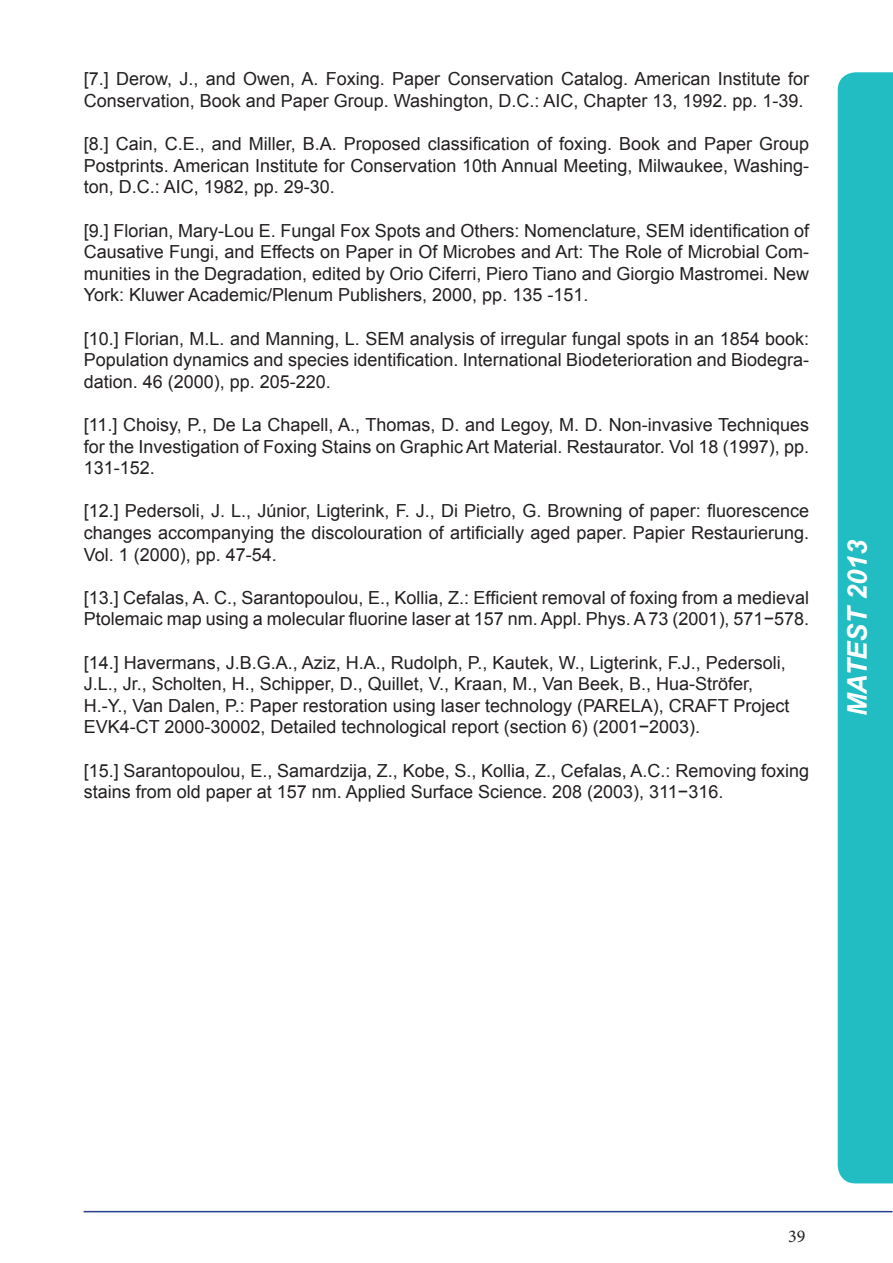
<style>
.page{position:relative;width:893px;height:1263px;background:#fff}
.page>*{position:absolute;margin:0;border:0;box-sizing:border-box;transform-origin:0 0}
.t1{font:italic 700 27px "Arial";color:#fff}
.t2{font:18px/21.6px "Arial";color:#231f20;text-align:justify}
.t3{font:18px "Minion Pro";color:#231f20}
</style>
<div class="page">
<hr style="left:84px;top:1211px;width:808px;height:1px;background:#253f8e">
<div style="left:838px;top:72px;width:55px;height:1111px;background:#21bdc2"></div>
<p class="t2" style="left:84px;top:68px;width:727px">[7.] Derow, J., and Owen, A. Foxing. Paper Conservation Catalog. American Institute for<br>Conservation, Book and Paper Group. Washington, D.C.: AIC, Chapter 13, 1992. pp. 1-39.</p>
<p class="t2" style="left:84px;top:133px;width:727px">[8.] Cain, C.E., and Miller, B.A. Proposed classification of foxing. Book and Paper Group Postprints. American Institute for Conservation 10th Annual Meeting, Milwaukee, Washing&shy;ton, D.C.: AIC, 1982, pp. 29-30.</p>
<p class="t2" style="left:84px;top:220px;width:727px">[9.] Florian, Mary-Lou E. Fungal Fox Spots and Others: Nomenclature, SEM identification of Causative Fungi, and Effects on Paper in Of Microbes and Art: The Role of Microbial Com&shy;munities in the Degradation, edited by Orio Ciferri, Piero Tiano and Giorgio Mastromei. New York: Kluwer Academic/Plenum Publishers, 2000, pp. 135 -151.</p>
<p class="t2" style="left:84px;top:328px;width:727px">[10.] Florian, M.L. and Manning, L. SEM analysis of irregular fungal spots in an 1854 book:<br>Population dynamics and species identification. International Biodeterioration and Biodegra&shy;dation. 46 (2000), pp. 205-220.</p>
<p class="t2" style="left:84px;top:414px;width:727px">[11.] Choisy, P., De La Chapell, A., Thomas, D. and Legoy, M. D. Non-invasive Techniques for the Investigation of Foxing Stains on Graphic Art Material. Restaurator. Vol 18 (1997), pp.<br>131-152.</p>
<p class="t2" style="left:84px;top:500px;width:727px">[12.] Pedersoli, J. L., Júnior, Ligterink, F. J., Di Pietro, G. Browning of paper: fluorescence changes accompanying the discolouration of artificially aged paper. Papier Restaurierung.<br>Vol. 1 (2000), pp. 47-54.</p>
<p class="t2" style="left:84px;top:587px;width:727px">[13.] Cefalas, A. C., Sarantopoulou, E., Kollia, Z.: Efficient removal of foxing from a medieval</p>
<p class="t2" style="left:84px;top:608px;width:727px">Ptolemaic map using a molecular fluorine laser at 157 nm. Appl. Phys. A 73 (2001), 571−578.</p>
<p class="t2" style="left:84px;top:652px;width:703px">[14.] Havermans, J.B.G.A., Aziz, H.A., Rudolph, P., Kautek, W., Ligterink, F.J., Pedersoli,</p>
<p class="t2" style="left:84px;top:673px;width:671px">J.L., Jr., Scholten, H., Schipper, D., Quillet, V., Kraan, M., Van Beek, B., Hua-Ströfer,</p>
<p class="t2" style="left:84px;top:695px;width:707px">H.-Y., Van Dalen, P.: Paper restoration using laser technology (PARELA), CRAFT Project</p>
<p class="t2" style="left:84px;top:716px;width:618px">EVK4-CT 2000-30002, Detailed technological report (section 6) (2001−2003).</p>
<p class="t2" style="left:84px;top:760px;width:727px">[15.] Sarantopoulou, E., Samardzija, Z., Kobe, S., Kollia, Z., Cefalas, A.C.: Removing foxing</p>
<p class="t2" style="left:84px;top:781px;width:641px">stains from old paper at 157 nm. Applied Surface Science. 208 (2003), 311−316.</p>
<p class="t1" style="left:839px;top:716px;width:178px;rotate:-90deg">MATEST 2013</p>
<p class="t3" style="left:788px;top:1224px;width:19px">39</p>
</div>
